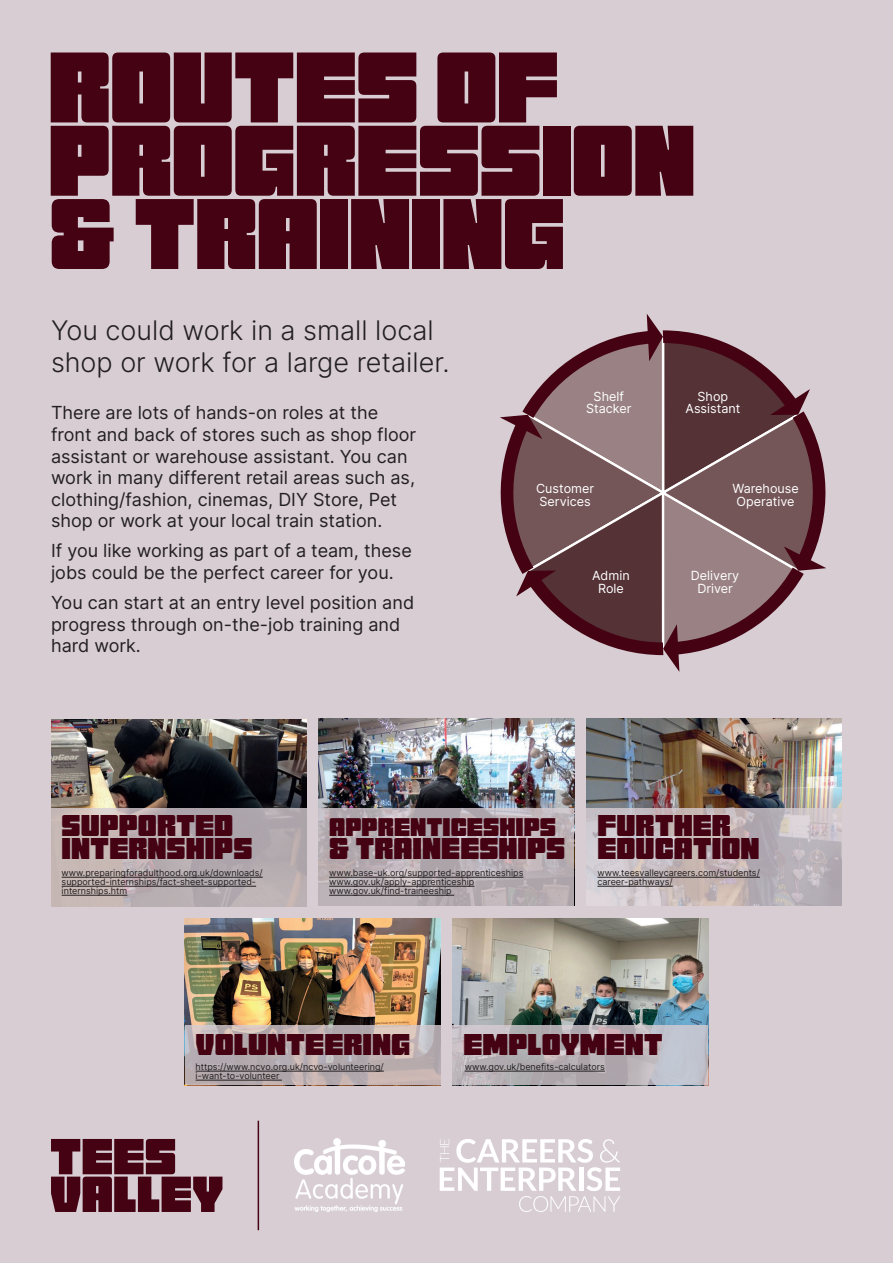
<style>
.page{position:relative;width:893px;height:1263px;background:#d7cdd3}
.page>*{position:absolute;margin:0;border:0;box-sizing:border-box;transform-origin:0 0}
.t1{font:99.9px/73.2px "Valley Sans";color:#440212}
.t2{font:30px/22.5px "Valley Sans Micro";color:#440212}
.t3{font:300 27px/32.4px "Inter";color:#231f20}
.t4{font:25.5px "Valley Sans Micro";color:#440212}
.t5{font:18px/21.6px "Inter";color:#231f20}
.t6{font:12.6px/12.6px "Inter";color:#fff;text-align:center}
.Banner_Title_copy_2{font:9px/9px "Inter";color:#231f20}
.s1{font-family:"Valley Sans Micro"}
</style>
<div class="page">
<svg style="left:51px;top:1139px;width:171px;height:73px"></svg>
<svg style="left:440px;top:1139px;width:180px;height:73px"></svg>
<img style="left:295px;top:1139px;width:109px;height:72px">
<hr style="left:258px;top:1121px;width:1px;height:109px;background:#440212">
<svg style="left:500px;top:314px;width:326px;height:358px"></svg>
<img style="left:185px;top:918px;width:255px;height:107px">
<img style="left:319px;top:718px;width:255px;height:90px">
<img style="left:453px;top:918px;width:255px;height:107px">
<img style="left:587px;top:718px;width:255px;height:90px">
<img style="left:51px;top:719px;width:255px;height:89px">
<svg style="left:185px;top:1025px;width:255px;height:60px;background:#bbafb1"></svg>
<svg style="left:453px;top:1025px;width:255px;height:60px;background:#bab4ba"></svg>
<svg style="left:51px;top:808px;width:255px;height:98px;background:#b9aeb0"></svg>
<svg style="left:587px;top:808px;width:255px;height:98px"></svg>
<svg style="left:319px;top:808px;width:255px;height:98px;background:#bab0b5"></svg>
<hr style="left:465px;top:1071px;width:140px;height:1px;background:#231f20">
<hr style="left:196px;top:1071px;width:188px;height:1px;background:#231f20">
<hr style="left:196px;top:1080px;width:86px;height:1px;background:#231f20">
<hr style="left:597px;top:877px;width:163px;height:1px;background:#231f20">
<hr style="left:597px;top:886px;width:76px;height:1px;background:#231f20">
<hr style="left:62px;top:877px;width:201px;height:1px;background:#231f20">
<hr style="left:62px;top:886px;width:194px;height:1px;background:#231f20">
<hr style="left:62px;top:895px;width:65px;height:1px;background:#231f20">
<hr style="left:329px;top:877px;width:194px;height:1px;background:#231f20">
<hr style="left:329px;top:886px;width:145px;height:1px;background:#231f20">
<hr style="left:329px;top:895px;width:125px;height:1px;background:#231f20">
<p class="t1" style="left:49px;top:56px;width:648px">ROUTES OF<br>PROGRESSION <span class="s1">&amp;</span> TRAINING</p>
<p class="t3" style="left:51px;top:313px;width:400px">You could work in a small local shop or work for a large retailer.</p>
<p class="t5" style="left:51px;top:402px;width:367px">There are lots of hands-on roles at the front and back of stores such as shop floor assistant or warehouse assistant. You can work in many different retail areas such as, clothing/fashion, cinemas, DIY Store, Pet shop or work at your local train station.</p>
<p class="t5" style="left:51px;top:540px;width:362px">If you like working as part of a team, these jobs could be the perfect career for you.</p>
<p class="t5" style="left:51px;top:591px;width:365px">You can start at an entry level position and progress through on-the-job training and hard work.</p>
<p class="t6" style="left:586px;top:389px;width:47px">Shelf<br>Stacker</p>
<p class="t6" style="left:685px;top:389px;width:56px">Shop<br>Assistant</p>
<p class="t6" style="left:536px;top:482px;width:60px;text-align:left">Customer<br>Services</p>
<p class="t6" style="left:732px;top:482px;width:68px">Warehouse<br>Operative</p>
<p class="t6" style="left:592px;top:569px;width:39px">Admin<br>Role</p>
<p class="t6" style="left:691px;top:569px;width:50px">Delivery<br>Driver</p>
<p class="t2" style="left:62px;top:816px;width:192px">SUPPORTED<br>INTERNSHIPS</p>
<p class="t2" style="left:597px;top:816px;width:164px">FURTHER<br>EDUCATION</p>
<p class="t4" style="left:329px;top:816px;width:229px">APPRENTICESHIPS</p>
<p class="t2" style="left:329px;top:838px;width:238px">&amp; TRAINEESHIPS</p>
<p class="Banner_Title_copy_2" style="left:62px;top:868px;width:203px">www.preparingforadulthood.org.uk/downloads/ supported-internships/fact-sheet-supported&shy;internships.htm</p>
<p class="Banner_Title_copy_2" style="left:329px;top:868px;width:196px">www.base-uk.org/supported-apprenticeships www.gov.uk/apply-apprenticeship www.gov.uk/find-traineeship</p>
<p class="Banner_Title_copy_2" style="left:597px;top:868px;width:164px">www.teesvalleycareers.com/students/ career-pathways/</p>
<p class="t2" style="left:196px;top:1034px;width:216px">VOLUNTEERING</p>
<p class="t2" style="left:463px;top:1034px;width:201px">EMPLOYMENT</p>
<p class="Banner_Title_copy_2" style="left:196px;top:1062px;width:190px">https://www.ncvo.org.uk/ncvo-volunteering/</p>
<p class="Banner_Title_copy_2" style="left:465px;top:1062px;width:142px">www.gov.uk/benefits-calculators</p>
<p class="Banner_Title_copy_2" style="left:196px;top:1071px;width:85px">i-want-to-volunteer</p>
</div>
